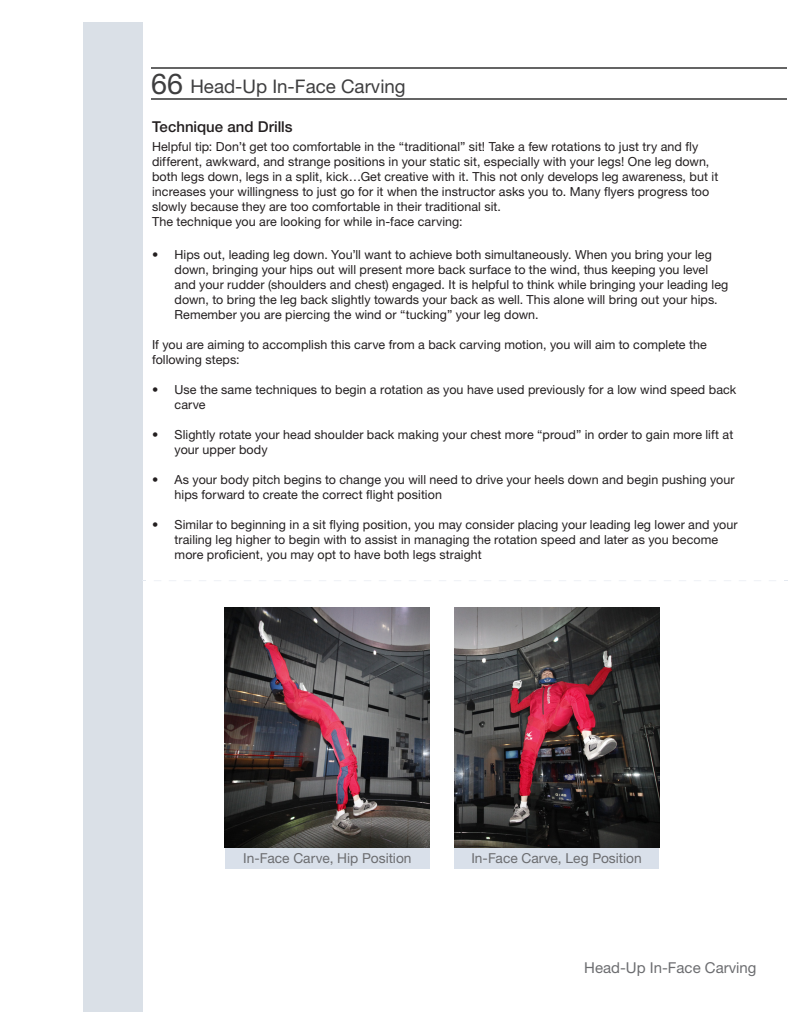
<style>
.page{position:relative;width:810px;height:1035px;background:#fff}
.page>*{position:absolute;margin:0;border:0;box-sizing:border-box;transform-origin:0 0}
.t1{font:18.75px "Helvetica Neue LT Pro";color:#3e3e3f}
.t2{font:15px "Helvetica Neue LT Pro";color:#6c6d70}
.t3{font:500 15px "Helvetica Neue LT Pro";color:#231f20}
.t4{font:13.75px "Helvetica Neue LT Pro";color:#6c6d70}
.t5{font:12.5px/15px "Helvetica Neue LT Pro";letter-spacing:.005em;color:#231f20}
.s1{font-size:28.75px}
</style>
<div class="page">
<div style="left:84px;top:22px;width:59px;height:990px;background:#dae0e7"></div>
<hr style="left:151px;top:68px;width:636px;height:1px;background:#646464">
<hr style="left:151px;top:98px;width:636px;height:2px;background:#646464">
<div style="left:225px;top:847px;width:205px;height:22px;background:#d9e0ea"></div>
<div style="left:454px;top:847px;width:205px;height:22px;background:#d9e0ea"></div>
<img style="left:225px;top:607px;width:205px;height:240px">
<img style="left:454px;top:607px;width:205px;height:240px">
<p class="t1" style="left:151px;top:75px;width:256px"><span class="s1">66</span> Head-Up In-Face Carving</p>
<p class="t3" style="left:152px;top:118px;width:142px">Technique and Drills</p>
<p class="t5" style="left:152px;top:139px;width:568px">Helpful tip: Don’t get too comfortable in the “traditional” sit! Take a few rotations to just try and fly different, awkward, and strange positions in your static sit, especially with your legs! One leg down, both legs down, legs in a split, kick…Get creative with it. This not only develops leg awareness, but it increases your willingness to just go for it when the instructor asks you to. Many flyers progress too slowly because they are too comfortable in their traditional sit.</p>
<p class="t5" style="left:152px;top:214px;width:312px">The technique you are looking for while in-face carving:</p>
<p class="t5" style="left:175px;top:247px;width:555px;text-indent:-22px">• Hips out, leading leg down. You’ll want to achieve both simultaneously. When you bring your leg down, bringing your hips out will present more back surface to the wind, thus keeping you level and your rudder (shoulders and chest) engaged. It is helpful to think while bringing your leading leg down, to bring the leg back slightly towards your back as well. This alone will bring out your hips.<br>Remember you are piercing the wind or “tucking” your leg down.</p>
<p class="t5" style="left:152px;top:337px;width:556px">If you are aiming to accomplish this carve from a back carving motion, you will aim to complete the following steps:</p>
<p class="t5" style="left:175px;top:382px;width:563px;text-indent:-22px">• Use the same techniques to begin a rotation as you have used previously for a low wind speed back carve</p>
<p class="t5" style="left:175px;top:427px;width:560px;text-indent:-22px">• Slightly rotate your head shoulder back making your chest more “proud” in order to gain more lift at your upper body</p>
<p class="t5" style="left:175px;top:472px;width:561px;text-indent:-22px">• As your body pitch begins to change you will need to drive your heels down and begin pushing your hips forward to create the correct flight position</p>
<p class="t5" style="left:175px;top:517px;width:564px;text-indent:-22px">• Similar to beginning in a sit flying position, you may consider placing your leading leg lower and your trailing leg higher to begin with to assist in managing the rotation speed and later as you become more proficient, you may opt to have both legs straight</p>
<p class="t4" style="left:243px;top:850px;width:170px">In-Face Carve, Hip Position</p>
<p class="t4" style="left:471px;top:850px;width:172px">In-Face Carve, Leg Position</p>
<p class="t2" style="left:584px;top:959px;width:174px">Head-Up In-Face Carving</p>
</div>
